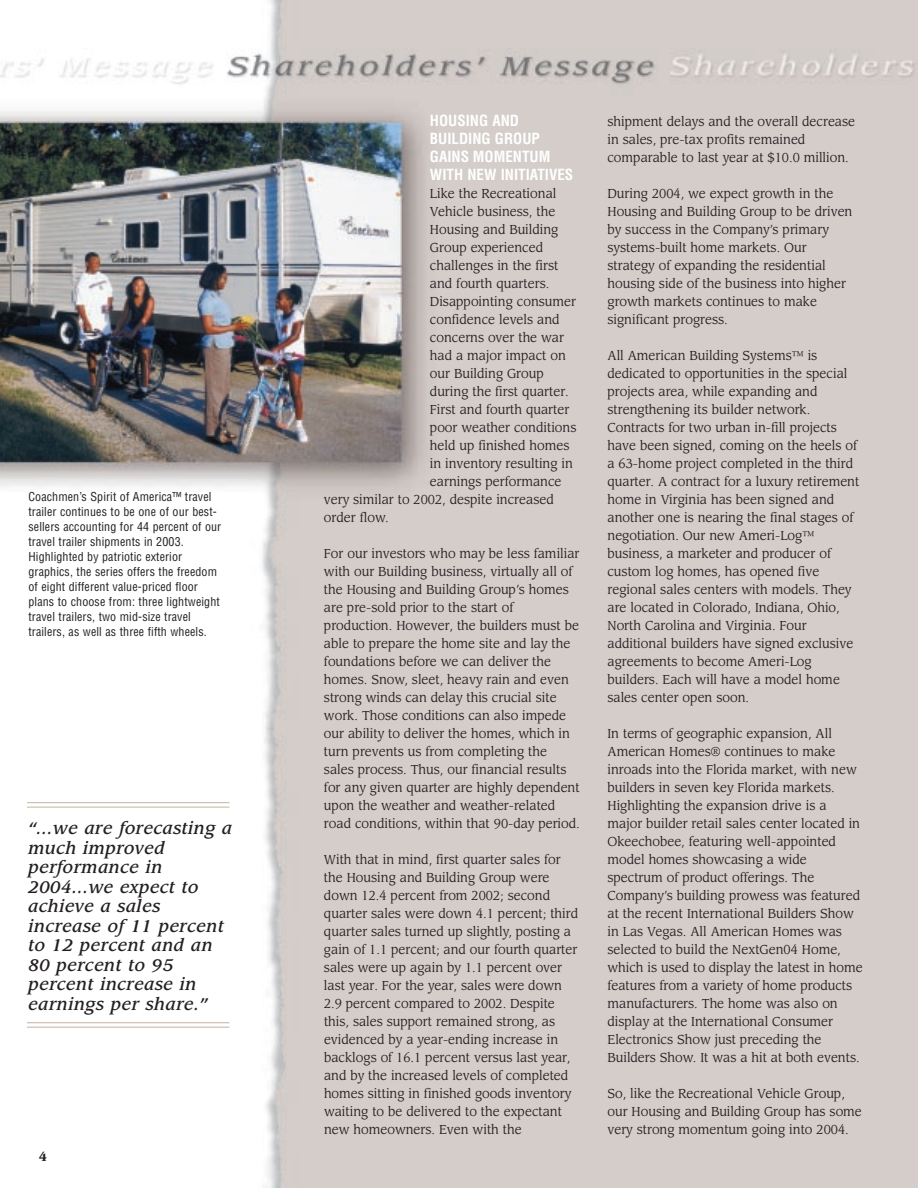
<style>
.page{position:relative;width:918px;height:1188px;background:#fff}
.page>*{position:absolute;margin:0;border:0;box-sizing:border-box;transform-origin:0 0}
.t1{font:italic 500 16.5px/19.5px "Leawood";letter-spacing:.03em;color:#231f20}
.t2{font:700 condensed 15px/18px "Helvetica";color:#fff}
.t3{font:12.75px/18px "Leawood";color:#231f20;scale:.95 1}
.t4{font:condensed 12px/15px "Helvetica";letter-spacing:.01em;color:#231f20}
.t5{font:700 12px "Leawood";color:#231f20}
</style>
<div class="page">
<img style="left:0;top:0;width:918px;height:1188px">
<hr style="left:27px;top:807px;width:203px;height:1px;background:#cbc1b0">
<hr style="left:27px;top:802px;width:203px;height:1px;background:#cbc1b0">
<hr style="left:27px;top:1027px;width:203px;height:1px;background:#cbc1b0">
<hr style="left:27px;top:1022px;width:203px;height:1px;background:#cbc1b0">
<p class="t4" style="left:28px;top:490px;width:194px">Coachmen’s Spirit of America™ travel trailer continues to be one of our best&shy;sellers accounting for 44 percent of our travel trailer shipments in 2003.<br>Highlighted by patriotic exterior graphics, the series offers the freedom of eight different value-priced floor plans to choose from: three lightweight travel trailers, two mid-size travel trailers, as well as three fifth wheels.</p>
<p class="t1" style="left:28px;top:820px;width:205px">“…we are forecasting a much improved performance in<br>2004…we expect to achieve a sales increase of 11 percent to 12 percent and an<br>80 percent to 95 percent increase in earnings per share.”</p>
<p class="t5" style="left:39px;top:1152px;width:10px">4</p>
<p class="t2" style="left:430px;top:113px;width:145px">HOUSING AND<br>BUILDING GROUP<br>GAINS MOMENTUM<br>WITH NEW INITIATIVES</p>
<p class="t3" style="left:430px;top:186px;width:135px">Like the Recreational</p>
<p class="t3" style="left:430px;top:204px;width:134px">Vehicle business, the</p>
<p class="t3" style="left:430px;top:222px;width:137px">Housing and Building</p>
<p class="t3" style="left:430px;top:240px;width:121px">Group experienced</p>
<p class="t3" style="left:430px;top:258px;width:137px">challenges in the first</p>
<p class="t3" style="left:430px;top:276px;width:127px">and fourth quarters.</p>
<p class="t3" style="left:430px;top:294px;width:155px">Disappointing consumer</p>
<p class="t3" style="left:430px;top:312px;width:138px">confidence levels and</p>
<p class="t3" style="left:430px;top:330px;width:143px">concerns over the war</p>
<p class="t3" style="left:430px;top:348px;width:145px">had a major impact on</p>
<p class="t3" style="left:430px;top:366px;width:121px">our Building Group</p>
<p class="t3" style="left:430px;top:384px;width:148px">during the first quarter.</p>
<p class="t3" style="left:430px;top:402px;width:148px">First and fourth quarter</p>
<p class="t3" style="left:430px;top:420px;width:156px">poor weather conditions</p>
<p class="t3" style="left:430px;top:438px;width:148px">held up finished homes</p>
<p class="t3" style="left:430px;top:456px;width:152px">in inventory resulting in</p>
<p class="t3" style="left:430px;top:474px;width:140px">earnings performance</p>
<p class="t3" style="left:324px;top:492px;width:243px">very similar to 2002, despite increased</p>
<p class="t3" style="left:324px;top:510px;width:70px">order flow.</p>
<p class="t3" style="left:324px;top:546px;width:271px">For our investors who may be less familiar with our Building business, virtually all of the Housing and Building Group’s homes are pre-sold prior to the start of production. However, the builders must be able to prepare the home site and lay the foundations before we can deliver the homes. Snow, sleet, heavy rain and even strong winds can delay this crucial site work. Those conditions can also impede our ability to deliver the homes, which in turn prevents us from completing the sales process. Thus, our financial results for any given quarter are highly dependent upon the weather and weather-related road conditions, within that 90-day period.</p>
<p class="t3" style="left:324px;top:852px;width:269px">With that in mind, first quarter sales for the Housing and Building Group were down 12.4 percent from 2002; second quarter sales were down 4.1 percent; third quarter sales turned up slightly, posting a gain of 1.1 percent; and our fourth quarter sales were up again by 1.1 percent over last year. For the year, sales were down 2.9 percent compared to 2002. Despite this, sales support remained strong, as evidenced by a year-ending increase in backlogs of 16.1 percent versus last year, and by the increased levels of completed homes sitting in finished goods inventory waiting to be delivered to the expectant new homeowners. Even with the</p>
<p class="t3" style="left:607px;top:114px;width:262px">shipment delays and the overall decrease in sales, pre-tax profits remained comparable to last year at $10.0 million.</p>
<p class="t3" style="left:607px;top:186px;width:259px">During 2004, we expect growth in the Housing and Building Group to be driven by success in the Company’s primary systems-built home markets. Our strategy of expanding the residential housing side of the business into higher growth markets continues to make significant progress.</p>
<p class="t3" style="left:607px;top:348px;width:267px">All American Building Systems™ is dedicated to opportunities in the special projects area, while expanding and strengthening its builder network.<br>Contracts for two urban in-fill projects have been signed, coming on the heels of a 63-home project completed in the third quarter. A contract for a luxury retirement home in Virginia has been signed and another one is nearing the final stages of negotiation. Our new Ameri-Log™ business, a marketer and producer of custom log homes, has opened five regional sales centers with models. They are located in Colorado, Indiana, Ohio, North Carolina and Virginia. Four additional builders have signed exclusive agreements to become Ameri-Log builders. Each will have a model home sales center open soon.</p>
<p class="t3" style="left:607px;top:726px;width:270px">In terms of geographic expansion, All American Homes® continues to make inroads into the Florida market, with new builders in seven key Florida markets.<br>Highlighting the expansion drive is a major builder retail sales center located in Okeechobee, featuring well-appointed model homes showcasing a wide spectrum of product offerings. The Company’s building prowess was featured at the recent International Builders Show in Las Vegas. All American Homes was selected to build the NextGen04 Home, which is used to display the latest in home features from a variety of home products manufacturers. The home was also on display at the International Consumer Electronics Show just preceding the Builders Show. It was a hit at both events.</p>
<p class="t3" style="left:607px;top:1086px;width:269px">So, like the Recreational Vehicle Group, our Housing and Building Group has some very strong momentum going into 2004.</p>
</div>
